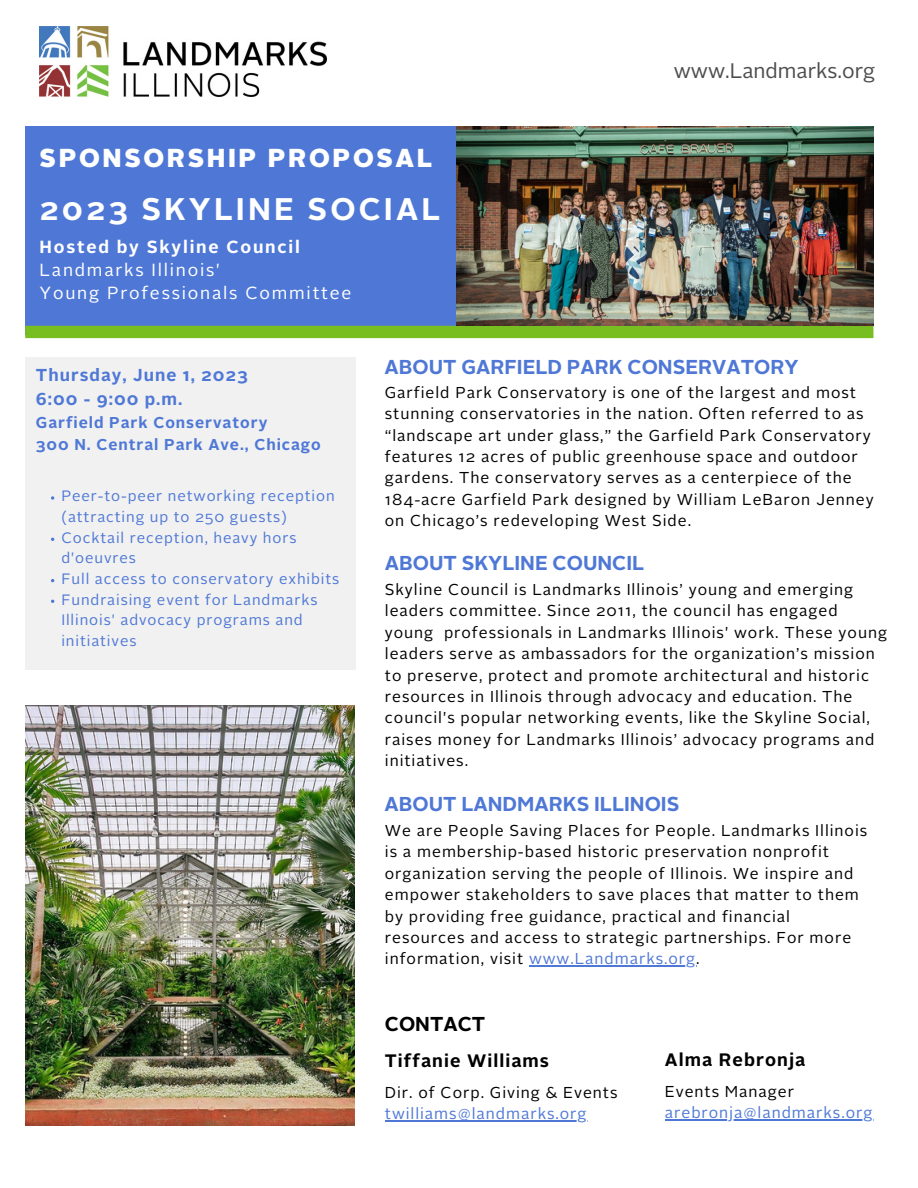
<style>
.page{position:relative;width:918px;height:1188px;background:#fff}
.page>*{position:absolute;margin:0;border:0;box-sizing:border-box;transform-origin:0 0}
.t1{font:700 31.2px "Alright Sans";letter-spacing:.1em;color:#fff}
.t2{font:900 25.95px "Alright Sans";letter-spacing:.1em;color:#fff}
.t3{font:21px "Alright Sans";color:#4d4d4d}
.t4{font:700 20.1px "Alright Sans";color:#4f78d6}
.t5{font:700 20.1px "Alright Sans";color:#000}
.t6{font:700 18px "Alright Sans";letter-spacing:.06em;color:#000}
.t7{font:17.55px/22.6px "Alright Sans";letter-spacing:.1em;color:#fff}
.t8{font:700 17.55px "Alright Sans";letter-spacing:.1em;color:#fff}
.t9{font:700 17.25px/24px "Alright Sans";letter-spacing:.06em;color:#4f78d6}
.t10{font:15.75px/21.3px "Alright Sans";letter-spacing:.06em;color:#000}
.t11{font:700 15.75px/21.8px "Alright Sans";letter-spacing:.06em;color:#4f78d6}
.t12{font:15.75px "Alright Sans";letter-spacing:.06em;color:#4f78d6}
.t13{font:15px/20.7px "Alright Sans";letter-spacing:.06em;color:#4f78d6}
.s1{color:#4f78d6}
</style>
<div class="page">
<div style="left:25px;top:126px;width:432px;height:208px;background:#4f78d6"></div>
<div style="left:25px;top:326px;width:848px;height:12px;background:#78be20"></div>
<div style="left:25px;top:357px;width:330px;height:313px;background:#f1f1f1"></div>
<img style="left:40px;top:27px;width:286px;height:69px">
<img style="left:457px;top:126px;width:416px;height:199px">
<img style="left:25px;top:705px;width:330px;height:421px">
<svg style="left:51px;top:496px;width:3px;height:4px"></svg>
<hr style="left:529px;top:965px;width:167px;height:2px;background:#4f78d6">
<hr style="left:385px;top:1121px;width:203px;height:1px;background:#4f78d6">
<hr style="left:665px;top:1119px;width:208px;height:2px;background:#4f78d6">
<h2 class="t2" style="left:40px;top:147px;width:394px">SPONSORSHIP PROPOSAL</h2>
<h1 class="t1" style="left:40px;top:196px;width:402px">2023 SKYLINE SOCIAL</h1>
<p class="t8" style="left:40px;top:240px;width:262px">Hosted by Skyline Council</p>
<p class="t7" style="left:40px;top:260px;width:313px">Landmarks Illinois'<br>Young Professionals Committee</p>
<h3 class="t3" style="left:674px;top:62px;width:203px">www.Landmarks.org</h3>
<p class="t9" style="left:36px;top:365px;width:213px">Thursday, June 1, 2023<br>6:00 - 9:00 p.m.</p>
<p class="t11" style="left:36px;top:413px;width:286px">Garfield Park Conservatory<br>300 N. Central Park Ave., Chicago</p>
<p class="t13" style="left:61px;top:487px;width:279px">Peer-to-peer networking reception (attracting up to 250 guests)<br>Cocktail reception, heavy hors d'oeuvres<br>Full access to conservatory exhibits<br>Fundraising event for Landmarks<br>Illinois' advocacy programs and initiatives</p>
<p class="t4" style="left:385px;top:358px;width:416px">ABOUT GARFIELD PARK CONSERVATORY</p>
<p class="t10" style="left:385px;top:383px;width:490px">Garfield Park Conservatory is one of the largest and most stunning conservatories in the nation. Often referred to as “landscape art under glass,” the Garfield Park Conservatory features 12 acres of public greenhouse space and outdoor gardens. The conservatory serves as a centerpiece of the 184-acre Garfield Park designed by William LeBaron Jenney on Chicago’s redeveloping West Side.</p>
<p class="t4" style="left:385px;top:555px;width:261px">ABOUT SKYLINE COUNCIL</p>
<p class="t10" style="left:385px;top:580px;width:504px">Skyline Council is Landmarks Illinois’ young and emerging leaders committee. Since 2011, the council has engaged young professionals in Landmarks Illinois' work. These young leaders serve as ambassadors for the organization’s mission to preserve, protect and promote architectural and historic resources in Illinois through advocacy and education. The council's popular networking events, like the Skyline Social, raises money for Landmarks Illinois’ advocacy programs and initiatives.</p>
<p class="t4" style="left:385px;top:796px;width:296px">ABOUT LANDMARKS ILLINOIS</p>
<p class="t10" style="left:385px;top:821px;width:484px">We are People Saving Places for People. Landmarks Illinois is a membership-based historic preservation nonprofit organization serving the people of Illinois. We inspire and empower stakeholders to save places that matter to them by providing free guidance, practical and financial resources and access to strategic partnerships. For more information, visit <span class="s1">www.Landmarks.org</span>.</p>
<p class="t5" style="left:385px;top:1016px;width:102px">CONTACT</p>
<p class="t6" style="left:385px;top:1054px;width:166px">Tiffanie Williams</p>
<p class="t10" style="left:385px;top:1083px;width:234px">Dir. of Corp. Giving &amp; Events</p>
<p class="t12" style="left:385px;top:1107px;width:203px">twilliams@landmarks.org</p>
<p class="t6" style="left:665px;top:1053px;width:142px">Alma Rebronja</p>
<p class="t10" style="left:665px;top:1082px;width:131px">Events Manager</p>
<p class="t12" style="left:665px;top:1106px;width:209px">arebronja@landmarks.org</p>
</div>
